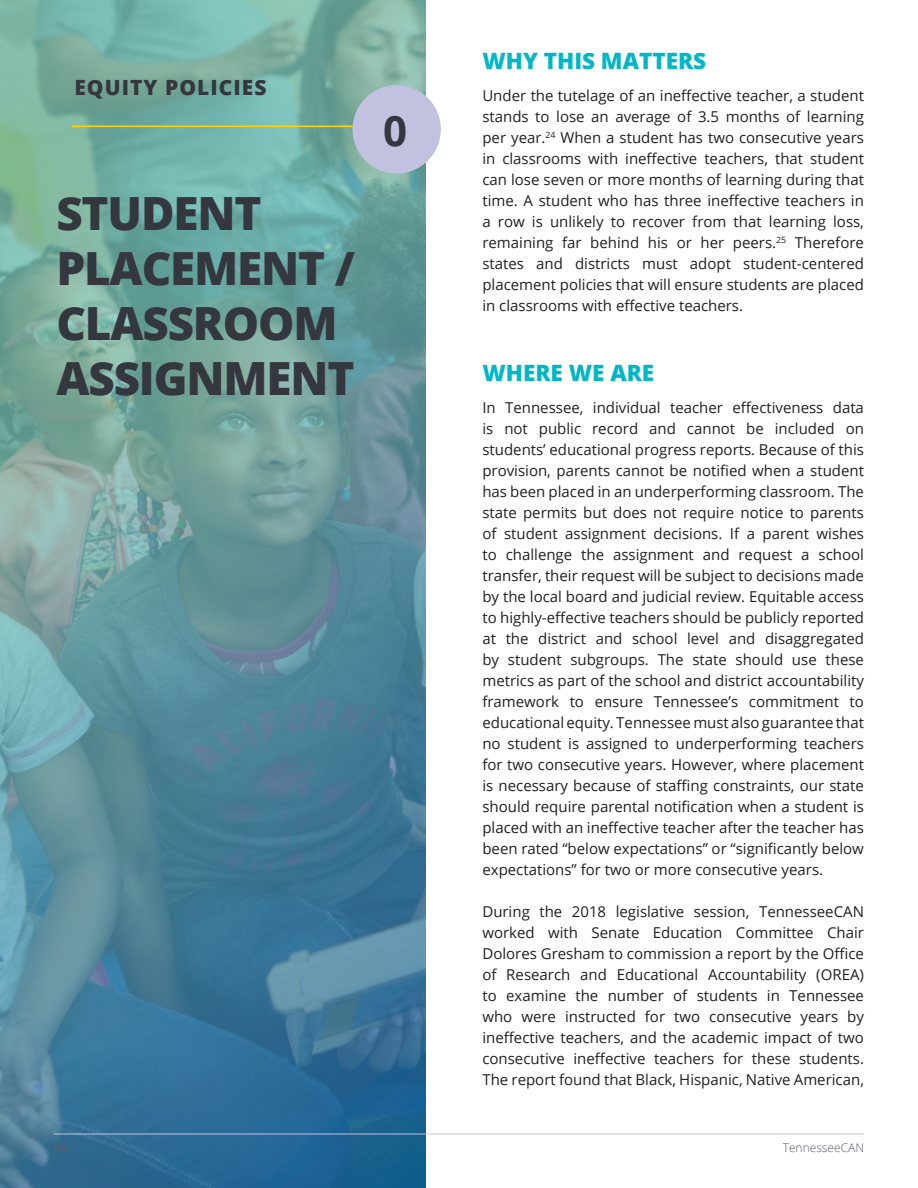
<style>
.page{position:relative;width:918px;height:1188px;background:#fff}
.page>*{position:absolute;margin:0;border:0;box-sizing:border-box;transform-origin:0 0}
.t1{font:800 45.75px/54.9px "Open Sans";letter-spacing:-.025em;color:#34373d}
.t2{font:700 42px "Open Sans";color:#34373d}
.t3{font:800 22.5px "Open Sans";color:#00b7c5}
.t4{font:800 21px "Open Sans";letter-spacing:.05em;color:#34373d}
.t5{font:15px/21px "Open Sans";color:#231f20;text-align:justify}
.t6{font:300 12px "Open Sans";color:#585c70}
.t7{font:700 12px "Open Sans";color:#585c70}
</style>
<div class="page">
<img style="left:0;top:0;width:425px;height:1188px">
<hr style="left:71px;top:126px;width:340px;height:1px;background:#fed304">
<div style="left:352px;top:85px;width:89px;height:89px;background:#c2c2e0;border-radius:50%"></div>
<hr style="left:54px;top:1134px;width:810px;height:1px;background:#c2c2e0">
<p class="t4" style="left:74px;top:72px;width:194px">EQUITY POLICIES</p>
<p class="t1" style="left:56px;top:184px;width:300px">STUDENT<br>PLACEMENT /<br>CLASSROOM<br>ASSIGNMENT</p>
<p class="t2" style="left:383px;top:101px;width:25px">0</p>
<p class="t3" style="left:482px;top:44px;width:225px">WHY THIS MATTERS</p>
<p class="t5" style="left:482px;top:85px;width:383px">Under the tutelage of an ineffective teacher, a student stands to lose an average of 3.5 months of learning per year.<sup>24</sup> When a student has two consecutive years in classrooms with ineffective teachers, that student can lose seven or more months of learning during that time. A student who has three ineffective teachers in a row is unlikely to recover from that learning loss, remaining far behind his or her peers.<sup>25</sup> Therefore states and districts must adopt student-centered placement policies that will ensure students are placed in classrooms with effective teachers.</p>
<p class="t3" style="left:482px;top:356px;width:173px">WHERE WE ARE</p>
<p class="t5" style="left:482px;top:396px;width:383px">In Tennessee, individual teacher effectiveness data is not public record and cannot be included on students’ educational progress reports. Because of this provision, parents cannot be notified when a student has been placed in an underperforming classroom. The state permits but does not require notice to parents of student assignment decisions. If a parent wishes to challenge the assignment and request a school transfer, their request will be subject to decisions made by the local board and judicial review. Equitable access to highly-effective teachers should be publicly reported at the district and school level and disaggregated by student subgroups. The state should use these metrics as part of the school and district accountability framework to ensure Tennessee’s commitment to educational equity. Tennessee must also guarantee that no student is assigned to underperforming teachers for two consecutive years. However, where placement is necessary because of staffing constraints, our state should require parental notification when a student is placed with an ineffective teacher after the teacher has been rated “below expectations” or “significantly below expectations” for two or more consecutive years.</p>
<p class="t5" style="left:482px;top:900px;width:383px">During the 2018 legislative session, TennesseeCAN worked with Senate Education Committee Chair Dolores Gresham to commission a report by the Office of Research and Educational Accountability (OREA) to examine the number of students in Tennessee who were instructed for two consecutive years by ineffective teachers, and the academic impact of two consecutive ineffective teachers for these students.<br>The report found that Black, Hispanic, Native American,</p>
<p class="t7" style="left:54px;top:1139px;width:15px">53</p>
<p class="t6" style="left:783px;top:1139px;width:83px">TennesseeCAN</p>
</div>
